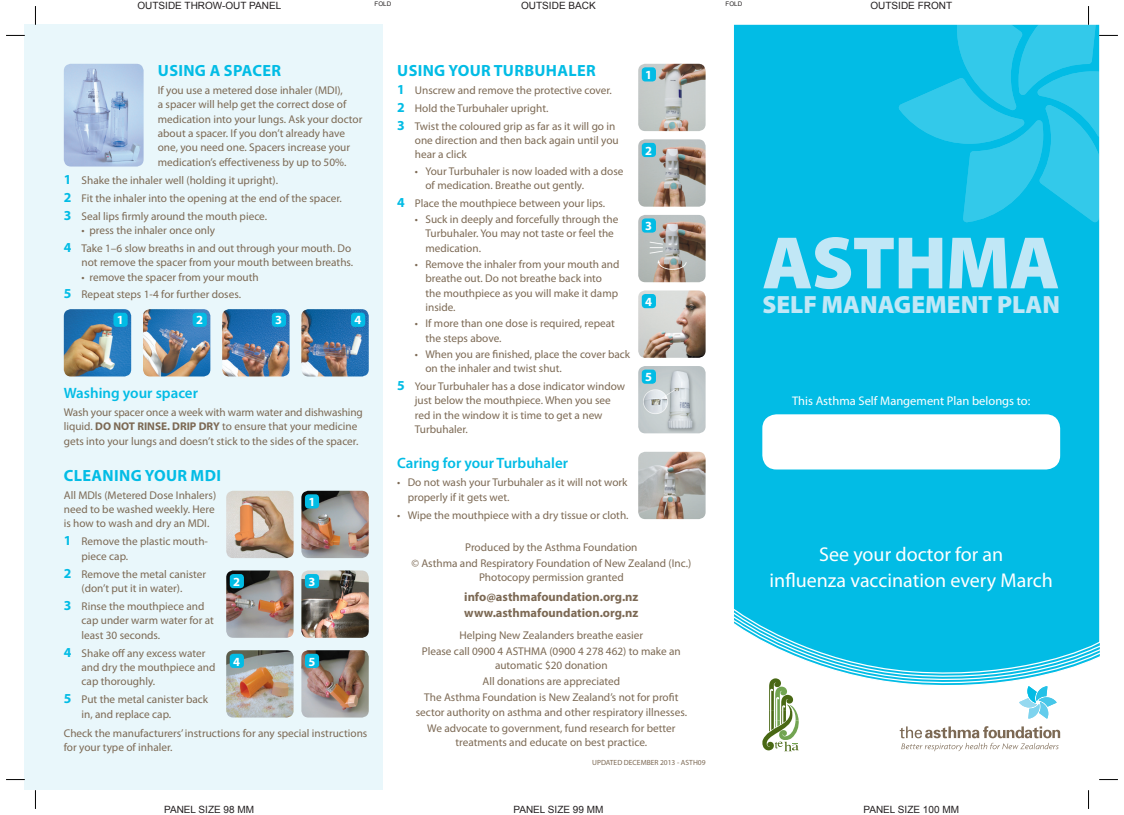
<style>
.page{position:relative;width:1124px;height:815px;background:#fff}
.page>*{position:absolute;margin:0;border:0;box-sizing:border-box;transform-origin:0 0}
.t1{font:900 75px "Myriad Pro";letter-spacing:-.015em;color:#c1e7f6}
.t2{font:900 25px "Myriad Pro";color:#c1e7f6}
.t3{font:20px/26.2px "Myriad Pro";color:#fff;text-align:center}
.t4{font:700 16.25px "Myriad Pro";letter-spacing:.02em;color:#02bce5}
.t5{font:600 15px "Myriad Pro";color:#02bce5}
.t6{font:700 12.5px/16.1px "Myriad Pro";color:#7c6954}
.t7{font:12.5px "Myriad Pro";color:#fff}
.t8{font:700 12.5px "Myriad Pro";color:#fff}
.t9{font:11.25px/14.4px "Myriad Pro";color:#7c6954}
.t10{font:10px "Arial";color:#231f20}
.t11{font:7.5px "Myriad Pro";color:#7c6954}
.t12{font:6.25px "Arial";color:#231f20}
.s1{font-weight:700;font-size:13.75px;color:#02bce5}
.s2{font-weight:700}
</style>
<div class="page">
<img style="left:638px;top:139px;width:67px;height:68px">
<img style="left:638px;top:215px;width:67px;height:67px">
<div style="left:25px;top:25px;width:358px;height:765px;background:#e9f7fb"></div>
<div style="left:734px;top:25px;width:364px;height:582px;background:#02bce5"></div>
<svg style="left:734px;top:607px;width:364px;height:144px"></svg>
<div style="left:762px;top:414px;width:297px;height:55px;background:#fff;border-radius:14px"></div>
<img style="left:64px;top:64px;width:80px;height:103px">
<img style="left:64px;top:309px;width:67px;height:67px">
<div style="left:113px;top:313px;width:15px;height:14px;background:#02bce5;border-radius:4px"></div>
<img style="left:143px;top:309px;width:67px;height:67px">
<div style="left:193px;top:313px;width:14px;height:14px;background:#02bce5;border-radius:4px"></div>
<img style="left:222px;top:309px;width:67px;height:67px">
<div style="left:272px;top:313px;width:14px;height:14px;background:#02bce5;border-radius:4px"></div>
<img style="left:301px;top:309px;width:68px;height:67px">
<div style="left:351px;top:313px;width:14px;height:14px;background:#02bce5;border-radius:4px"></div>
<img style="left:226px;top:491px;width:67px;height:67px">
<img style="left:301px;top:491px;width:68px;height:67px">
<img style="left:301px;top:570px;width:68px;height:68px">
<img style="left:226px;top:570px;width:67px;height:68px">
<img style="left:226px;top:650px;width:67px;height:68px">
<img style="left:301px;top:650px;width:68px;height:68px">
<div style="left:305px;top:494px;width:14px;height:14px;background:#02bce5;border-radius:4px"></div>
<div style="left:305px;top:574px;width:14px;height:14px;background:#02bce5;border-radius:4px"></div>
<div style="left:230px;top:574px;width:14px;height:14px;background:#02bce5;border-radius:4px"></div>
<div style="left:230px;top:654px;width:14px;height:14px;background:#02bce5;border-radius:4px"></div>
<div style="left:305px;top:654px;width:14px;height:14px;background:#02bce5;border-radius:4px"></div>
<img style="left:638px;top:452px;width:67px;height:67px">
<img style="left:638px;top:64px;width:67px;height:67px">
<div style="left:641px;top:67px;width:15px;height:14px;background:#02bce5;border-radius:4px"></div>
<div style="left:641px;top:218px;width:15px;height:15px;background:#02bce5;border-radius:4px"></div>
<div style="left:641px;top:143px;width:15px;height:14px;background:#02bce5;border-radius:4px"></div>
<img style="left:638px;top:290px;width:67px;height:68px">
<div style="left:641px;top:294px;width:15px;height:14px;background:#02bce5;border-radius:4px"></div>
<img style="left:638px;top:366px;width:67px;height:67px">
<div style="left:641px;top:370px;width:15px;height:14px;background:#02bce5;border-radius:4px"></div>
<svg style="left:6px;top:35px;width:19px;height:1px"></svg>
<svg style="left:6px;top:779px;width:19px;height:1px"></svg>
<svg style="left:1099px;top:779px;width:18px;height:1px"></svg>
<svg style="left:35px;top:6px;width:1px;height:19px"></svg>
<svg style="left:35px;top:790px;width:1px;height:19px"></svg>
<svg style="left:898px;top:6px;width:220px;height:216px;background:#3bcbea"></svg>
<svg style="left:1088px;top:790px;width:1px;height:19px"></svg>
<p class="t10" style="left:137px;top:-2px;width:145px">OUTSIDE THROW-OUT PANEL</p>
<p class="t12" style="left:374px;top:0;width:18px">FOLD</p>
<p class="t10" style="left:521px;top:-2px;width:76px">OUTSIDE BACK</p>
<p class="t12" style="left:725px;top:0;width:18px">FOLD</p>
<p class="t10" style="left:870px;top:-2px;width:83px">OUTSIDE FRONT</p>
<h3 class="t4" style="left:158px;top:60px;width:125px">Using a SpACER</h3>
<p class="t9" style="left:158px;top:83px;width:206px">If you use a metered dose inhaler (MDI),<br>a spacer will help get the correct dose of medication into your lungs. Ask your doctor about a spacer. If you don’t already have one, you need one. Spacers increase your medication’s effectiveness by up to 50%.</p>
<p class="t9" style="left:64px;top:171px;width:279px;line-height:17.9px"><span class="s1">1</span> Shake the inhaler well (holding it upright).<br><span class="s1">2</span> Fit the inhaler into the opening at the end of the spacer.<br><span class="s1">3</span> Seal lips firmly around the mouth piece.</p>
<p class="t9" style="left:64px;top:221px;width:289px;line-height:17.9px;text-indent:18px">• press the inhaler once only<br><span class="s1">4</span> Take 1–6 slow breaths in and out through your mouth. Do</p>
<p class="t9" style="left:81px;top:255px;width:273px">not remove the spacer from your mouth between breaths.</p>
<p class="t9" style="left:64px;top:268px;width:196px;line-height:17.9px;text-indent:18px">• remove the spacer from your mouth<br><span class="s1">5</span> Repeat steps 1-4 for further doses.</p>
<p class="t8" style="left:117px;top:312px;width:8px">1</p>
<p class="t8" style="left:196px;top:312px;width:8px">2</p>
<p class="t8" style="left:275px;top:312px;width:8px">3</p>
<p class="t8" style="left:354px;top:312px;width:8px">4</p>
<h3 class="t5" style="left:64px;top:383px;width:136px">Washing your spacer</h3>
<p class="t9" style="left:64px;top:405px;width:300px">Wash your spacer once a week with warm water and dishwashing liquid. <span class="s2">DO NOT RINSE. DRIP DRY</span> to ensure that your medicine gets into your lungs and doesn’t stick to the sides of the spacer.</p>
<h3 class="t4" style="left:64px;top:465px;width:156px">Cleaning your MDI</h3>
<p class="t9" style="left:64px;top:488px;width:154px">All MDIs (Metered Dose Inhalers) need to be washed weekly. Here is how to wash and dry an MDI.</p>
<p class="t9" style="left:81px;top:534px;width:128px;text-indent:-18px"><span class="s1">1</span> Remove the plastic mouth&shy;piece cap.</p>
<p class="t9" style="left:64px;top:567px;width:144px;text-align:center"><span class="s1">2</span> Remove the metal canister (don’t put it in water).</p>
<p class="t9" style="left:81px;top:599px;width:134px;text-indent:-18px"><span class="s1">3</span> Rinse the mouthpiece and cap under warm water for at least 30 seconds.</p>
<p class="t9" style="left:81px;top:645px;width:135px;text-indent:-18px"><span class="s1">4</span> Shake off any excess water and dry the mouthpiece and cap thoroughly.</p>
<p class="t9" style="left:81px;top:692px;width:128px;text-indent:-18px"><span class="s1">5</span> Put the metal canister back in, and replace cap.</p>
<p class="t8" style="left:308px;top:494px;width:8px">1</p>
<p class="t8" style="left:233px;top:573px;width:8px">2</p>
<p class="t8" style="left:308px;top:573px;width:8px">3</p>
<p class="t8" style="left:233px;top:653px;width:8px">4</p>
<p class="t8" style="left:308px;top:653px;width:8px">5</p>
<p class="t9" style="left:64px;top:726px;width:305px">Check the manufacturers’ instructions for any special instructions for your type of inhaler.</p>
<h3 class="t4" style="left:397px;top:60px;width:190px">Using your Turbuhaler</h3>
<p class="t9" style="left:397px;top:81px;width:220px;line-height:17.9px"><span class="s1">1</span> Unscrew and remove the protective cover.<br><span class="s1">2</span> Hold the Turbuhaler upright.<br><span class="s1">3</span> Twist the coloured grip as far as it will go in</p>
<p class="t9" style="left:415px;top:133px;width:205px">one direction and then back again until you hear a click</p>
<p class="t9" style="left:425px;top:163px;width:199px;text-indent:-11px">• Your Turbuhaler is now loaded with a dose of medication. Breathe out gently.</p>
<p class="t9" style="left:397px;top:196px;width:209px"><span class="s1">4</span> Place the mouthpiece between your lips.</p>
<p class="t9" style="left:425px;top:212px;width:194px;text-indent:-11px">• Suck in deeply and forcefully through the<br>Turbuhaler. You may not taste or feel the medication.</p>
<p class="t9" style="left:425px;top:257px;width:195px;text-indent:-11px">• Remove the inhaler from your mouth and breathe out. Do not breathe back into the mouthpiece as you will make it damp inside.</p>
<p class="t9" style="left:425px;top:316px;width:191px;text-indent:-11px">• If more than one dose is required, repeat the steps above.</p>
<p class="t9" style="left:425px;top:347px;width:206px;text-indent:-11px">• When you are finished, place the cover back on the inhaler and twist shut.</p>
<p class="t9" style="left:415px;top:379px;width:212px;text-indent:-18px"><span class="s1">5</span> Your Turbuhaler has a dose indicator window just below the mouthpiece. When you see red in the window it is time to get a new Turbuhaler.</p>
<h3 class="t5" style="left:397px;top:454px;width:172px">Caring for your Turbuhaler</h3>
<p class="t9" style="left:407px;top:475px;width:221px;text-indent:-11px">• Do not wash your Turbuhaler as it will not work properly if it gets wet.</p>
<p class="t9" style="left:397px;top:507px;width:233px">• Wipe the mouthpiece with a dry tissue or cloth.</p>
<p class="t8" style="left:645px;top:67px;width:8px">1</p>
<p class="t8" style="left:645px;top:142px;width:8px">2</p>
<p class="t8" style="left:645px;top:218px;width:8px">3</p>
<p class="t8" style="left:645px;top:293px;width:8px">4</p>
<p class="t8" style="left:645px;top:369px;width:8px">5</p>
<p class="t9" style="left:411px;top:539px;width:281px;line-height:16.1px;text-align:center">Produced by the Asthma Foundation<br>© Asthma and Respiratory Foundation of New Zealand (Inc.)</p>
<p class="t9" style="left:479px;top:570px;width:146px">Photocopy permission granted</p>
<p class="t6" style="left:464px;top:588px;width:176px">info@asthmafoundation.org.nz www.asthmafoundation.org.nz</p>
<p class="t9" style="left:422px;top:627px;width:260px;line-height:16.1px;text-align:center">Helping New Zealanders breathe easier<br>Please call 0900 4 ASTHMA (0900 4 278 462) to make an</p>
<p class="t9" style="left:424px;top:657px;width:255px;line-height:16.1px;text-align:center">automatic $20 donation<br>All donations are appreciated<br>The Asthma Foundation is New Zealand’s not for profit</p>
<p class="t9" style="left:415px;top:704px;width:273px;line-height:16.1px;text-align:center">sector authority on asthma and other respiratory illnesses.<br>We advocate to government, fund research for better</p>
<p class="t9" style="left:455px;top:735px;width:193px">treatments and educate on best practice.</p>
<p class="t11" style="left:592px;top:758px;width:115px">UPDATED DECEMBER 2013 - ASTH09</p>
<h1 class="t1" style="left:762px;top:220px;width:299px">ASTHMA</h1>
<h2 class="t2" style="left:762px;top:291px;width:299px">SELF MANAGEMENT PLAN</h2>
<p class="t7" style="left:792px;top:393px;width:240px">This Asthma Self Mangement Plan belongs to:</p>
<h3 class="t3" style="left:769px;top:541px;width:285px">See your doctor for an<br>influenza vaccination every March</h3>
<p class="t10" style="left:164px;top:803px;width:92px">PANEL SIZE 98 MM</p>
<p class="t10" style="left:513px;top:803px;width:92px">PANEL SIZE 99 MM</p>
<p class="t10" style="left:863px;top:803px;width:97px">PANEL SIZE 100 MM</p>
</div>
